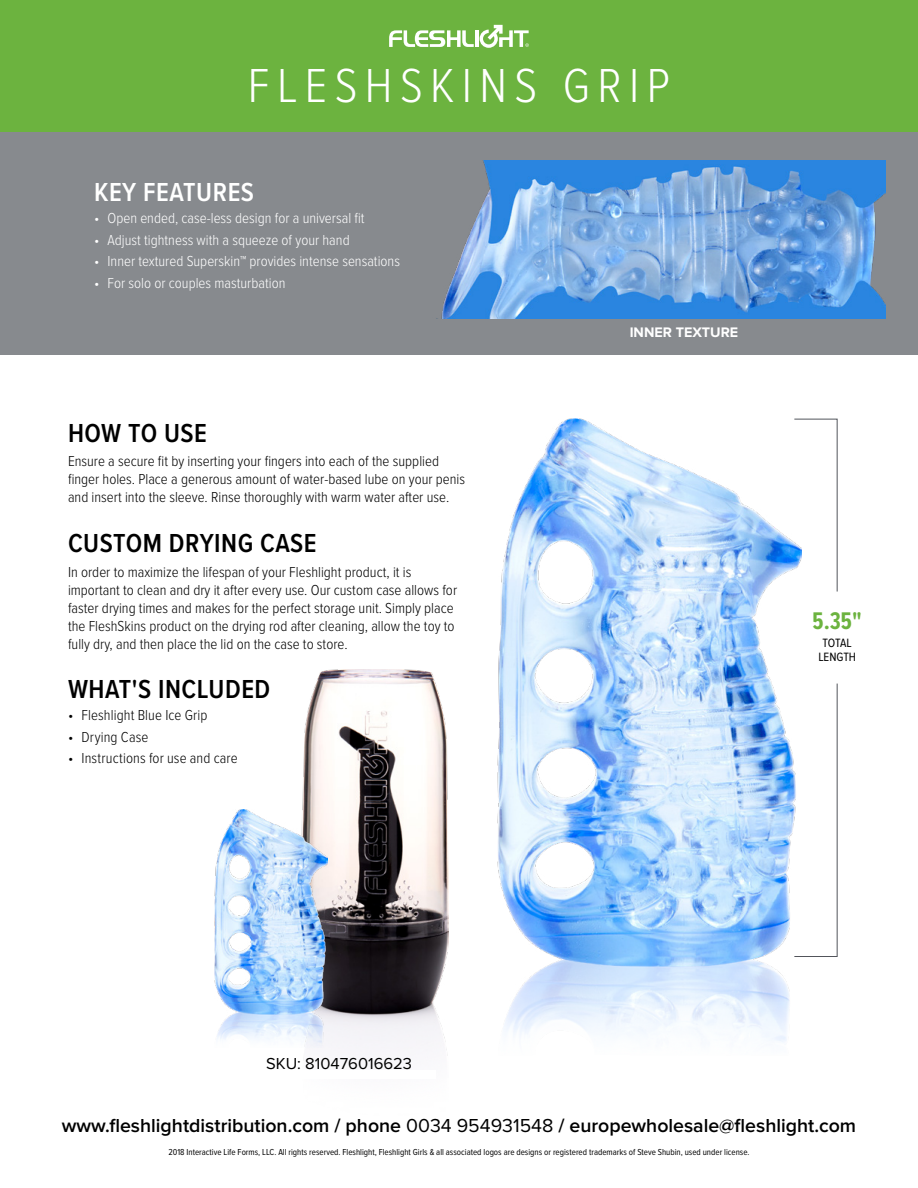
<style>
.page{position:relative;width:918px;height:1188px;background:#fff}
.page>*{position:absolute;margin:0;border:0;box-sizing:border-box;transform-origin:0 0}
.t1{font:300 49.5px "Proxima Nova Cond";letter-spacing:.15em;color:#fff}
.t2{font:600 27px "Proxima Nova Cond";letter-spacing:.02em;color:#000}
.t3{font:600 27px "Proxima Nova Cond";letter-spacing:.02em;color:#fff}
.t4{font:700 24.9px "Proxima Nova Ex Cn";color:#6cb33f}
.t5{font:600 19.5px "Proxima Nova";color:#000}
.t6{font:16.5px "Proxima Nova";color:#000}
.t7{font:300 15px/18px "Proxima Nova Cond";color:#000}
.t8{font:300 15px "Proxima Nova Cond";color:#fff}
.t9{font:700 14.25px "Proxima Nova";color:#fff}
.t10{font:12.45px/14.1px "Proxima Nova Cond";color:#000;text-align:center}
.t11{font:9px "Proxima Nova Cond";color:#000}
.s1{font-weight:400}
</style>
<div class="page">
<div style="left:0;top:0;width:918px;height:133px;background:#6cb33f"></div>
<div style="left:0;top:133px;width:918px;height:222px;background:#878a8e"></div>
<img style="left:302px;top:670px;width:146px;height:382px">
<svg style="left:389px;top:30px;width:85px;height:17px"></svg>
<hr style="left:475px;top:30px;width:4px;height:17px;background:#fff">
<svg style="left:480px;top:25px;width:49px;height:23px"></svg>
<svg style="left:794px;top:418px;width:44px;height:174px"></svg>
<svg style="left:801px;top:683px;width:37px;height:274px"></svg>
<img style="left:498px;top:419px;width:303px;height:624px">
<img style="left:441px;top:160px;width:445px;height:158px">
<img style="left:214px;top:810px;width:114px;height:238px">
<h1 class="t1" style="left:248px;top:49px;width:424px">FLESHSKINS GRIP</h1>
<h2 class="t3" style="left:94px;top:172px;width:162px">KEY FEATURES</h2>
<p class="t8" style="left:94px;top:207px;width:272px">• Open ended, case-less design for a universal fit</p>
<p class="t8" style="left:94px;top:229px;width:257px">• Adjust tightness with a squeeze of your hand</p>
<p class="t8" style="left:94px;top:250px;width:308px">• Inner textured Superskin™ provides intense sensations</p>
<p class="t8" style="left:94px;top:272px;width:193px">• For solo or couples masturbation</p>
<h2 class="t2" style="left:68px;top:413px;width:140px">HOW TO USE</h2>
<p class="t7" style="left:68px;top:451px;width:399px">Ensure a secure fit by inserting your fingers into each of the supplied finger holes. Place a generous amount of water-based lube on your penis and insert into the sleeve. Rinse thoroughly with warm water after use.</p>
<h2 class="t2" style="left:68px;top:523px;width:250px">CUSTOM DRYING CASE</h2>
<p class="t7" style="left:68px;top:562px;width:391px">In order to maximize the lifespan of your Fleshlight product, it is important to clean and dry it after every use. Our custom case allows for faster drying times and makes for the perfect storage unit. Simply place the FleshSkins product on the drying rod after cleaning, allow the toy to fully dry, and then place the lid on the case to store.</p>
<h2 class="t2" style="left:68px;top:669px;width:204px">WHAT'S INCLUDED</h2>
<p class="t7" style="left:68px;top:705px;width:141px">• Fleshlight Blue Ice Grip</p>
<p class="t7" style="left:68px;top:727px;width:82px">• Drying Case</p>
<p class="t7" style="left:68px;top:748px;width:171px">• Instructions for use and care</p>
<p class="t6" style="left:266px;top:1054px;width:148px">SKU: 810476016623</p>
<p class="t9" style="left:630px;top:324px;width:110px">INNER TEXTURE</p>
<h3 class="t4" style="left:813px;top:607px;width:51px">5.35"</h3>
<p class="t10" style="left:818px;top:636px;width:39px">TOTAL<br>LENGTH</p>
<h3 class="t5" style="left:62px;top:1114px;width:796px">www.fleshlightdistribution.com / phone <span class="s1">0034 954931548</span> / europewholesale@fleshlight.com</h3>
<p class="t11" style="left:168px;top:1147px;width:583px">2018 Interactive Life Forms, LLC. All rights reserved. Fleshlight, Fleshlight Girls &amp; all associated logos are designs or registered trademarks of Steve Shubin, used under license.</p>
</div>
